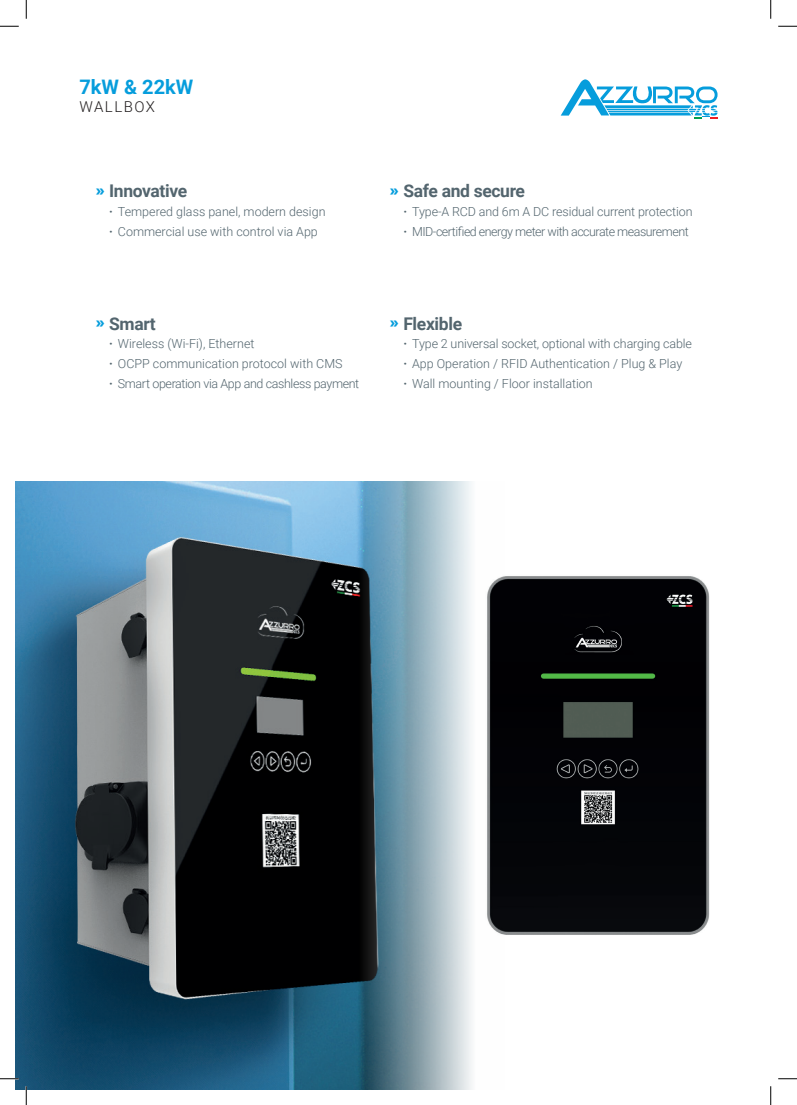
<style>
.page{position:relative;width:797px;height:1105px;background:#fff}
.page>*{position:absolute;margin:0;border:0;box-sizing:border-box;transform-origin:0 0}
.t1{font:700 20px "Roboto";color:#069ddc}
.t2{font:700 17.5px "Roboto";letter-spacing:-.02em;color:#53656e}
.t3{font:300 15px "Roboto";letter-spacing:.1em;color:#231f20}
.t4{font:300 12.5px/20px "Roboto";letter-spacing:-.01em;color:#53656e}
.t5{font:300 12.5px/20px "Roboto";letter-spacing:-.04em;color:#53656e}
.s1{font-family:"Figtree";font-weight:300;font-size:15px;color:#069ddc}
.s2{font-weight:700}
</style>
<div class="page">
<svg style="left:560px;top:79px;width:157px;height:40px"></svg>
<img style="left:505px;top:576px;width:205px;height:359px">
<img style="left:16px;top:482px;width:489px;height:607px">
<svg style="left:0;top:25px;width:19px;height:2px"></svg>
<svg style="left:778px;top:25px;width:19px;height:2px"></svg>
<svg style="left:0;top:1078px;width:19px;height:1px"></svg>
<svg style="left:778px;top:1078px;width:19px;height:1px"></svg>
<svg style="left:25px;top:0;width:2px;height:19px"></svg>
<svg style="left:25px;top:1086px;width:2px;height:19px"></svg>
<svg style="left:770px;top:0;width:1px;height:19px"></svg>
<svg style="left:770px;top:1086px;width:1px;height:19px"></svg>
<h1 class="t1" style="left:79px;top:73px;width:115px">7kW &amp; 22kW</h1>
<p class="t3" style="left:79px;top:97px;width:77px">WALLBOX</p>
<h2 class="t2" style="left:95px;top:178px;width:93px"><span class="s1">»</span> Innovative</h2>
<p class="t4" style="left:109px;top:201px;width:218px"><span class="s2">·</span> Tempered glass panel, modern design <span class="s2">·</span> Commercial use with control via App</p>
<h2 class="t2" style="left:95px;top:311px;width:62px"><span class="s1">»</span> Smart</h2>
<p class="t4" style="left:109px;top:333px;width:252px"><span class="s2">·</span> Wireless (Wi-Fi), Ethernet<br><span class="s2">·</span> OCPP communication protocol with CMS<br><span class="s2">·</span> Smart operation via App and cashless payment</p>
<h2 class="t2" style="left:389px;top:178px;width:137px"><span class="s1">»</span> Safe and secure</h2>
<p class="t5" style="left:403px;top:201px;width:291px"><span class="s2">·</span> Type-A RCD and 6m A DC residual current protection <span class="s2">·</span> MID-certified energy meter with accurate measurement</p>
<h2 class="t2" style="left:389px;top:311px;width:74px"><span class="s1">»</span> Flexible</h2>
<p class="t4" style="left:403px;top:333px;width:290px"><span class="s2">·</span> Type 2 universal socket, optional with charging cable <span class="s2">·</span> App Operation / RFID Authentication / Plug &amp; Play<br><span class="s2">·</span> Wall mounting / Floor installation</p>
</div>
